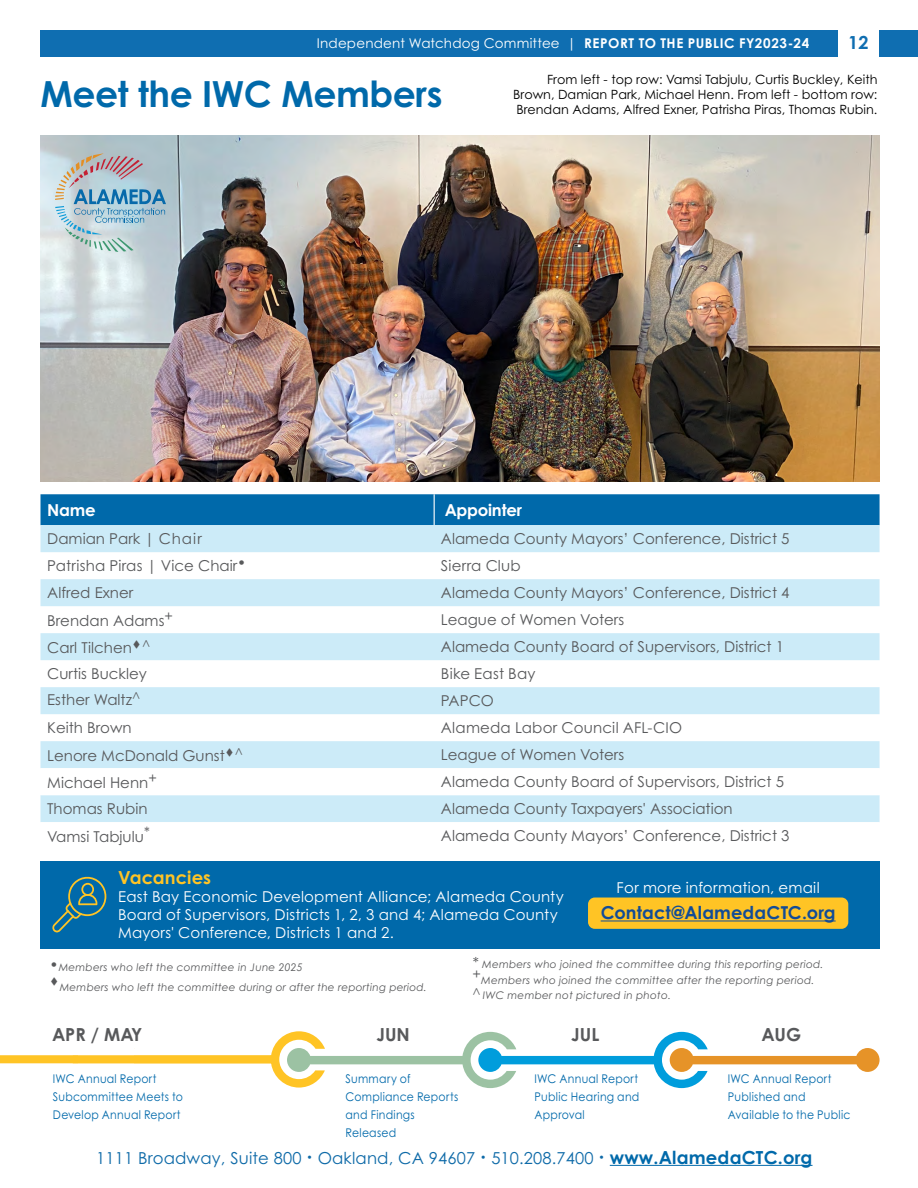
<style>
.page{position:relative;width:918px;height:1188px;background:#fff}
.page>*{position:absolute;margin:0;border:0;box-sizing:border-box;transform-origin:0 0}
._24pt_blue_heads{font:700 36px "Century Gothic Pro";letter-spacing:-.01em;color:#0069aa}
.Timeline_Month{font:700 18px "Century Gothic Pro";color:#58595b}
.Body_Notes_Small{font:700 18px "Century Gothic Pro";color:#ffc425}
.t1{font:700 18px "Century Gothic Pro";color:#0f6eb1}
.Body_Notes_Small-2{font:700 17.85px "Century Gothic Pro";letter-spacing:.005em;color:#124c97}
._12pt_gold_subheads{font:16.5px "Century Gothic Pro";letter-spacing:.01em;color:#0e6aa8}
.t2{font:700 16.5px "Century Gothic Pro";letter-spacing:-.015em;color:#fff}
._10pt_Av_Garde{font:15px "Century Gothic Pro";color:#58595b}
.Body_Notes_Small-3{font:15px/18px "Century Gothic Pro";letter-spacing:.015em;color:#fff}
.t3{font:13.5px "Century Gothic Pro";letter-spacing:.015em;color:#fff}
.Table_8_5_LA{font:12.75px/15px "Century Gothic Pro";color:#000;text-align:justify}
.Timeline_Body_Text{font:12px/18px "Century Gothic Pro";letter-spacing:.025em;color:#0069aa;scale:.91 1}
.Table_Footnotes{font:italic 10.5px/16.5px "Century Gothic Pro";letter-spacing:.02em;color:#58595b}
.s1{font-weight:700}
.s2{font-style:normal;font-size:15px}
.s3{font-size:15px}
.s4{font-weight:700;font-size:18px;color:#0069aa}
</style>
<div class="page">
<svg style="left:0;top:1031px;width:880px;height:57px"></svg>
<div style="left:79px;top:1025px;width:55px;height:71px;background:#fff"></div>
<div style="left:73px;top:1055px;width:199px;height:9px;background:#ffc425"></div>
<hr style="left:0;top:1054px;width:270px;height:1px;background:#fff">
<hr style="left:0;top:1064px;width:271px;height:1px;background:#fff">
<img style="left:40px;top:135px;width:840px;height:347px">
<div style="left:40px;top:494px;width:840px;height:31px;background:#0069aa"></div>
<svg style="left:40px;top:525px;width:840px;height:243px;fill:#ccebf8"></svg>
<div style="left:40px;top:795px;width:840px;height:27px;background:#ccebf8"></div>
<hr style="left:434px;top:494px;width:1px;height:31px;background:#fff">
<div style="left:40px;top:861px;width:840px;height:87px;background:#0069aa"></div>
<svg style="left:52px;top:876px;width:54px;height:56px"></svg>
<svg style="left:55px;top:153px;width:111px;height:99px;background:#acc1ca"></svg>
<div style="left:588px;top:898px;width:260px;height:31px;background:#ffc425;border-radius:7px"></div>
<hr style="left:601px;top:921px;width:235px;height:1px;background:#124c97">
<hr style="left:610px;top:1165px;width:203px;height:1px;background:#0069aa">
<div style="left:40px;top:30px;width:878px;height:26px;background:#0f6eb1"></div>
<div style="left:838px;top:23px;width:41px;height:39px;background:#fff"></div>
<p class="t3" style="left:317px;top:34px;width:494px">Independent Watchdog Committee | <span class="s1">REPORT TO THE PUBLIC FY2023-24</span></p>
<p class="t1" style="left:848px;top:31px;width:22px">12</p>
<p class="_24pt_blue_heads" style="left:40px;top:72px;width:404px">Meet the IWC Members</p>
<p class="Table_8_5_LA" style="left:513px;top:72px;width:366px;text-indent:34px">From left - top row: Vamsi Tabjulu, Curtis Buckley, Keith Brown, Damian Park, Michael Henn. From left - bottom row:<br>Brendan Adams, Alfred Exner, Patrisha Piras, Thomas Rubin.</p>
<p class="t2" style="left:47px;top:500px;width:50px">Name</p>
<p class="t2" style="left:445px;top:500px;width:79px">Appointer</p>
<p class="_10pt_Av_Garde" style="left:47px;top:530px;width:156px">Damian Park | Chair</p>
<p class="_10pt_Av_Garde" style="left:441px;top:530px;width:350px">Alameda County Mayors’ Conference, District 5</p>
<p class="_10pt_Av_Garde" style="left:47px;top:557px;width:201px">Patrisha Piras | Vice Chair•</p>
<p class="_10pt_Av_Garde" style="left:441px;top:557px;width:81px">Sierra Club</p>
<p class="_10pt_Av_Garde" style="left:47px;top:584px;width:88px">Alfred Exner</p>
<p class="_10pt_Av_Garde" style="left:441px;top:584px;width:350px">Alameda County Mayors’ Conference, District 4</p>
<p class="_10pt_Av_Garde" style="left:47px;top:611px;width:127px">Brendan Adams<sup>+</sup></p>
<p class="_10pt_Av_Garde" style="left:441px;top:611px;width:185px">League of Women Voters</p>
<p class="_10pt_Av_Garde" style="left:47px;top:639px;width:105px">Carl Tilchen▲<sup>^</sup></p>
<p class="_10pt_Av_Garde" style="left:441px;top:638px;width:345px">Alameda County Board of Supervisors, District 1</p>
<p class="_10pt_Av_Garde" style="left:47px;top:665px;width:101px">Curtis Buckley</p>
<p class="_10pt_Av_Garde" style="left:441px;top:665px;width:96px">Bike East Bay</p>
<p class="_10pt_Av_Garde" style="left:47px;top:691px;width:95px">Esther Waltz<sup>^</sup></p>
<p class="_10pt_Av_Garde" style="left:441px;top:692px;width:54px">PAPCO</p>
<p class="_10pt_Av_Garde" style="left:47px;top:719px;width:86px">Keith Brown</p>
<p class="_10pt_Av_Garde" style="left:441px;top:719px;width:243px">Alameda Labor Council AFL-CIO</p>
<p class="_10pt_Av_Garde" style="left:47px;top:747px;width:197px">Lenore McDonald Gunst▲<sup>^</sup></p>
<p class="_10pt_Av_Garde" style="left:441px;top:746px;width:185px">League of Women Voters</p>
<p class="_10pt_Av_Garde" style="left:47px;top:773px;width:111px">Michael Henn<sup>+</sup></p>
<p class="_10pt_Av_Garde" style="left:441px;top:773px;width:345px">Alameda County Board of Supervisors, District 5</p>
<p class="_10pt_Av_Garde" style="left:47px;top:800px;width:102px">Thomas Rubin</p>
<p class="_10pt_Av_Garde" style="left:441px;top:800px;width:293px">Alameda County Taxpayers' Association</p>
<p class="_10pt_Av_Garde" style="left:47px;top:827px;width:104px">Vamsi Tabjulu<sup>*</sup></p>
<p class="_10pt_Av_Garde" style="left:441px;top:827px;width:350px">Alameda County Mayors’ Conference, District 3</p>
<p class="Body_Notes_Small" style="left:118px;top:867px;width:94px">Vacancies</p>
<p class="Body_Notes_Small-3" style="left:118px;top:888px;width:447px">East Bay Economic Development Alliance; Alameda County<br>Board of Supervisors, Districts 1, 2, 3 and 4; Alameda County<br>Mayors' Conference, Districts 1 and 2.</p>
<p class="Body_Notes_Small-3" style="left:617px;top:878px;width:205px">For more information, email</p>
<p class="Body_Notes_Small-2" style="left:601px;top:902px;width:237px">Contact@AlamedaCTC.org</p>
<p class="Table_Footnotes" style="left:50px;top:959px;width:255px"><span class="s2">•</span>Members who left the committee in June 2025</p>
<p class="Table_Footnotes" style="left:50px;top:979px;width:379px">▲Members who left the committee during or after the reporting period.</p>
<p class="Table_Footnotes" style="left:472px;top:956px;width:352px"><span class="s3">*</span> Members who joined the committee during this reporting period. <sup>+</sup>Members who joined the committee after the reporting period.</p>
<p class="Table_Footnotes" style="left:472px;top:987px;width:200px"><sup>^</sup> IWC member not pictured in photo.</p>
<p class="Timeline_Month" style="left:52px;top:1023px;width:92px">APR / MAY</p>
<p class="Timeline_Body_Text" style="left:53px;top:1069px;width:144px">IWC Annual Report<br>Subcommittee Meets to<br>Develop Annual Report</p>
<p class="Timeline_Month" style="left:376px;top:1023px;width:35px">JUN</p>
<p class="Timeline_Month" style="left:571px;top:1023px;width:30px">JUL</p>
<p class="Timeline_Month" style="left:762px;top:1023px;width:41px">AUG</p>
<p class="Timeline_Body_Text" style="left:346px;top:1069px;width:125px">Summary of<br>Compliance Reports and Findings<br>Released</p>
<p class="Timeline_Body_Text" style="left:535px;top:1069px;width:117px;text-align:justify">IWC Annual Report Public Hearing and Approval</p>
<p class="Timeline_Body_Text" style="left:728px;top:1069px;width:136px">IWC Annual Report<br>Published and<br>Available to the Public</p>
<p class="_12pt_gold_subheads" style="left:96px;top:1148px;width:718px">1111 Broadway, Suite 800 <sup>•</sup> Oakland, CA 94607 <sup>•</sup> 510.208.7400 <sup>•</sup> <span class="s4">www.AlamedaCTC.org</span></p>
</div>
